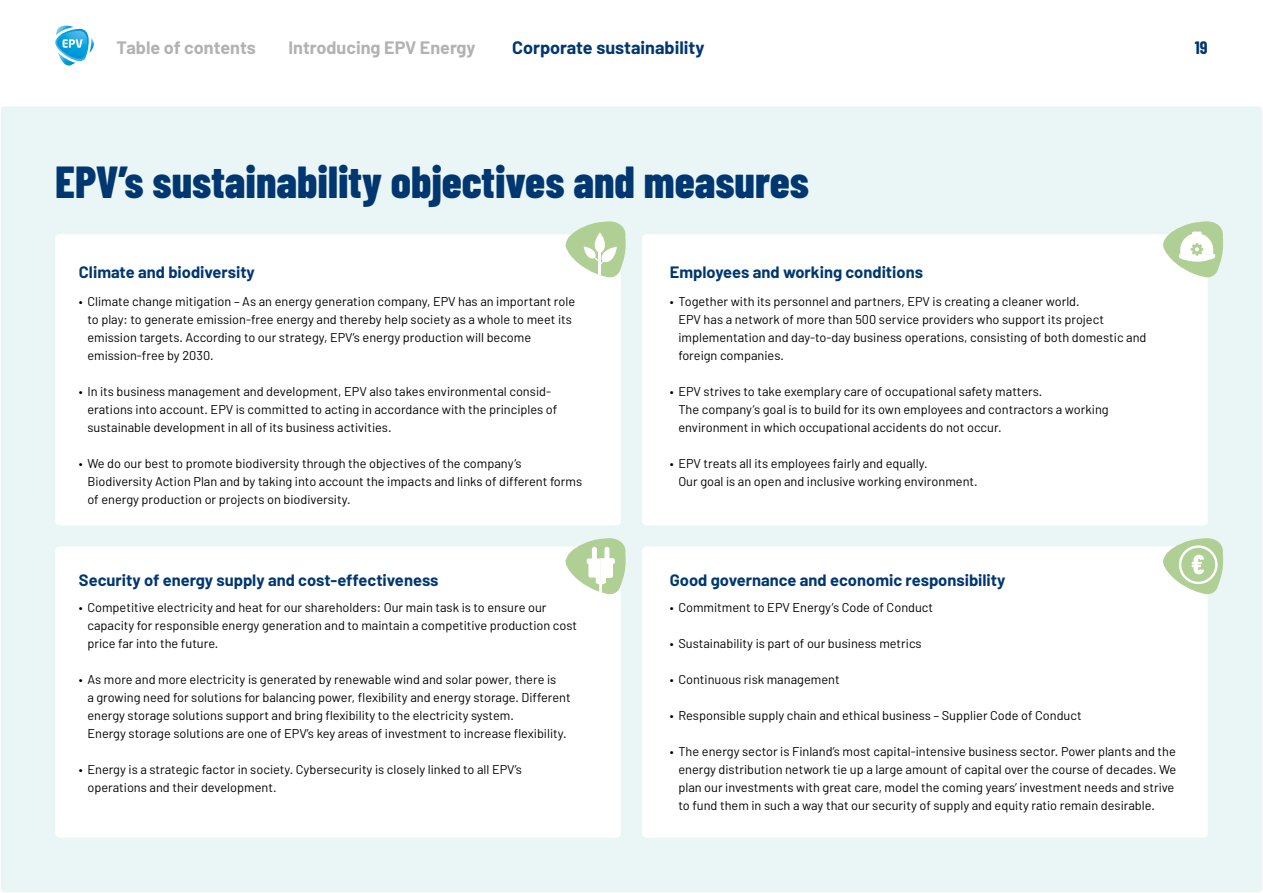
<style>
.page{position:relative;width:1263px;height:893px;background:#fff}
.page>*{position:absolute;margin:0;border:0;box-sizing:border-box;transform-origin:0 0}
.t1{font:800 45px "Barlow Condensed";color:#003770}
.t2{font:700 18px "Barlow";color:#b3b2b2}
.t3{font:700 18px "Barlow";color:#003770}
.t4{font:700 18px "Barlow Condensed";color:#003770}
.t5{font:700 16.5px "Barlow";color:#003770}
.t6{font:12.75px/18px "Barlow";color:#000}
</style>
<div class="page">
<svg style="left:55px;top:26px;width:39px;height:40px"></svg>
<div style="left:1px;top:106px;width:1261px;height:786px;background:#eaf5f5;border-radius:4px"></div>
<div style="left:55px;top:546px;width:566px;height:292px;background:#fff;border-radius:4px"></div>
<div style="left:55px;top:234px;width:566px;height:291px;background:#fff;border-radius:4px"></div>
<div style="left:642px;top:546px;width:566px;height:292px;background:#fff;border-radius:4px"></div>
<div style="left:642px;top:234px;width:566px;height:291px;background:#fff;border-radius:4px"></div>
<svg style="left:565px;top:538px;width:61px;height:57px"></svg>
<svg style="left:1163px;top:538px;width:61px;height:57px"></svg>
<svg style="left:565px;top:221px;width:61px;height:57px"></svg>
<svg style="left:1163px;top:221px;width:61px;height:57px"></svg>
<h2 class="t2" style="left:117px;top:36px;width:141px">Table of contents</h2>
<h2 class="t2" style="left:288px;top:36px;width:189px">Introducing EPV Energy</h2>
<h2 class="t3" style="left:512px;top:36px;width:194px">Corporate sustainability</h2>
<h2 class="t4" style="left:1195px;top:36px;width:14px">19</h2>
<h1 class="t1" style="left:55px;top:154px;width:755px">EPV’s sustainability objectives and measures</h1>
<p class="t5" style="left:79px;top:262px;width:178px">Climate and biodiversity</p>
<p class="t6" style="left:87px;top:292px;width:489px;text-indent:-9px">• Climate change mitigation – As an energy generation company, EPV has an important role to play: to generate emission-free energy and thereby help society as a whole to meet its emission targets. According to our strategy, EPV’s energy production will become emission-free by 2030.</p>
<p class="t6" style="left:87px;top:382px;width:471px;text-indent:-9px">• In its business management and development, EPV also takes environmental consid&shy;erations into account. EPV is committed to acting in accordance with the principles of sustainable development in all of its business activities.</p>
<p class="t6" style="left:87px;top:454px;width:496px;text-indent:-9px">• We do our best to promote biodiversity through the objectives of the company’s<br>Biodiversity Action Plan and by taking into account the impacts and links of different forms of energy production or projects on biodiversity.</p>
<p class="t5" style="left:79px;top:570px;width:361px">Security of energy supply and cost-effectiveness</p>
<p class="t6" style="left:87px;top:598px;width:491px;text-indent:-9px">• Competitive electricity and heat for our shareholders: Our main task is to ensure our capacity for responsible energy generation and to maintain a competitive production cost price far into the future.</p>
<p class="t6" style="left:87px;top:670px;width:485px;text-indent:-9px">• As more and more electricity is generated by renewable wind and solar power, there is<br>a growing need for solutions for balancing power, flexibility and energy storage. Different energy storage solutions support and bring flexibility to the electricity system.<br>Energy storage solutions are one of EPV’s key areas of investment to increase flexibility.</p>
<p class="t6" style="left:87px;top:760px;width:436px;text-indent:-9px">• Energy is a strategic factor in society. Cybersecurity is closely linked to all EPV’s operations and their development.</p>
<p class="t5" style="left:670px;top:262px;width:255px">Employees and working conditions</p>
<p class="t6" style="left:678px;top:292px;width:470px;text-indent:-9px">• Together with its personnel and partners, EPV is creating a cleaner world.<br>EPV has a network of more than 500 service providers who support its project implementation and day-to-day business operations, consisting of both domestic and foreign companies.</p>
<p class="t6" style="left:678px;top:382px;width:432px;text-indent:-9px">• EPV strives to take exemplary care of occupational safety matters.<br>The company’s goal is to build for its own employees and contractors a working environment in which occupational accidents do not occur.</p>
<p class="t6" style="left:678px;top:454px;width:301px;text-indent:-9px">• EPV treats all its employees fairly and equally.<br>Our goal is an open and inclusive working environment.</p>
<p class="t5" style="left:670px;top:570px;width:337px">Good governance and economic responsibility</p>
<p class="t6" style="left:670px;top:598px;width:265px">• Commitment to EPV Energy’s Code of Conduct</p>
<p class="t6" style="left:670px;top:634px;width:253px">• Sustainability is part of our business metrics</p>
<p class="t6" style="left:670px;top:670px;width:171px">• Continuous risk management</p>
<p class="t6" style="left:670px;top:706px;width:413px">• Responsible supply chain and ethical business – Supplier Code of Conduct</p>
<p class="t6" style="left:678px;top:742px;width:499px;text-indent:-9px">• The energy sector is Finland’s most capital-intensive business sector. Power plants and the energy distribution network tie up a large amount of capital over the course of decades. We plan our investments with great care, model the coming years’ investment needs and strive to fund them in such a way that our security of supply and equity ratio remain desirable.</p>
</div>
